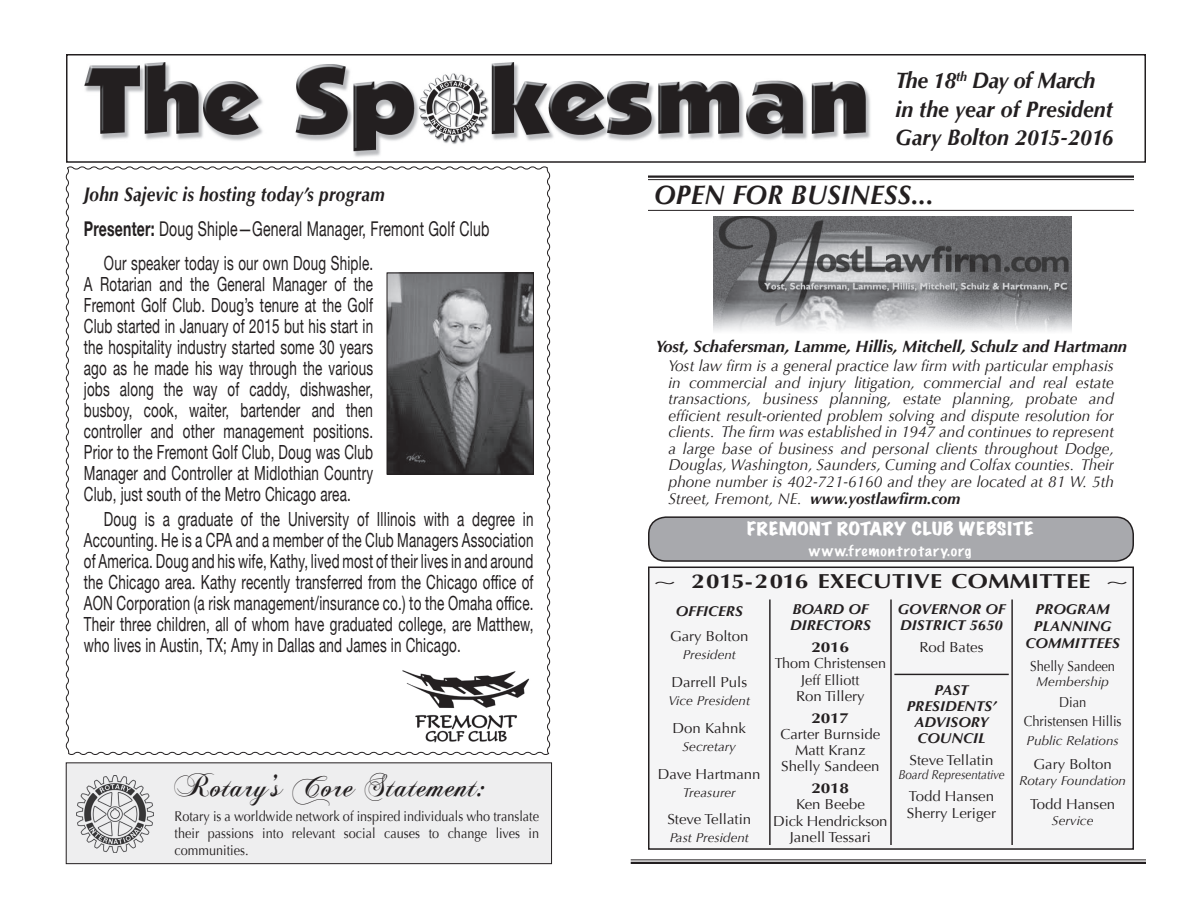
<style>
.page{position:relative;width:1188px;height:918px;background:#fff}
.page>*{position:absolute;margin:0;border:0;box-sizing:border-box;transform-origin:0 0}
.Subhead{font:32.25px "Chopin Script";letter-spacing:.015em;color:#231f20}
.Subhead-2{font:italic 700 27px "Optima";letter-spacing:.015em;color:#231f20;scale:.95 1}
.Subhead-3{font:italic 700 22.5px/28.5px "Optima";color:#231f20;scale:.95 1}
.Subhead-4{font:20.4px "Helvetica Neue";letter-spacing:.015em;color:#231f20;scale:.69 1}
.t1{font:700 20.1px "Optima";letter-spacing:.005em;color:#231f20;scale:1.2 1}
.Subhead-5{font:italic 700 19.8px "Optima";letter-spacing:.015em;color:#231f20;scale:.86 1}
.Subhead-6{font:19.5px/21px "Helvetica Neue";letter-spacing:.015em;color:#231f20;text-align:justify;scale:.69 1}
.Body_Copy{font:italic 700 16.5px "Optima";color:#231f20}
.Subhead-7{font:expanded 16.5px "Marker Felt";letter-spacing:.04em;color:#fff;scale:1.15 1}
.Body_Copy-2{font:italic 15.75px/16.6px "Optima";color:#231f20;text-align:justify}
.Subhead-8{font:14.4px/16.2px "Optima";color:#231f20;text-align:center;scale:1.04 1}
.Subhead-9{font:italic 700 14.4px/15.9px "Optima";color:#231f20;scale:1.04 1}
.Subhead-10{font:14.4px/16.2px "Optima";color:#231f20;text-align:center}
.Subhead-11{font:14.4px/18.8px "Optima";color:#231f20;text-align:center;scale:.9 1}
.t2{font:700 14.4px "Optima";letter-spacing:-.015em;color:#231f20;scale:1.2 1}
.Subhead-12{font:14.1px/17px "Optima";color:#231f20;text-align:justify;scale:.9 1}
.Subhead-13{font:100 13.5px "Marker Felt";letter-spacing:.07em;color:#fff;scale:1.15 1}
.t3{font:italic 12.9px "Optima";color:#231f20;scale:1.04 1}
.t4{font:italic 12.9px "Optima";color:#231f20;scale:.9 1}
.s1{font-weight:700}
.s2{font-weight:400}
</style>
<div class="page">
<svg style="left:65px;top:166px;width:486px;height:589px"></svg>
<img style="left:389px;top:275px;width:143px;height:198px">
<div style="left:387px;top:273px;width:147px;height:202px;border:1px solid #231f20"></div>
<img style="left:84px;top:62px;width:786px;height:95px">
<div style="left:66px;top:54px;width:1080px;height:109px;border:2px solid #231f20"></div>
<div style="left:649px;top:567px;width:484px;height:282px;background:#f5f5f6"></div>
<div style="left:648px;top:567px;width:486px;height:283px;border:2px solid #231f20"></div>
<hr style="left:894px;top:674px;width:115px;height:1px;background:#231f20">
<hr style="left:769px;top:599px;width:2px;height:246px;background:#231f20">
<hr style="left:890px;top:599px;width:2px;height:246px;background:#231f20">
<hr style="left:1011px;top:599px;width:2px;height:246px;background:#231f20">
<hr style="left:631px;top:859px;width:515px;height:1px;background:#231f20">
<hr style="left:631px;top:862px;width:515px;height:2px;background:#231f20">
<div style="left:649px;top:517px;width:484px;height:44px;background:#a8a9ad;border-radius:17px"></div>
<div style="left:648px;top:516px;width:486px;height:46px;border:2px solid #231f20;border-radius:17px"></div>
<div style="left:66px;top:763px;width:486px;height:101px;background:#eeeeef"></div>
<div style="left:66px;top:763px;width:486px;height:101px;border:1px solid #231f20"></div>
<img style="left:76px;top:775px;width:78px;height:78px">
<img style="left:713px;top:216px;width:359px;height:115px">
<hr style="left:648px;top:176px;width:486px;height:2px;background:#231f20">
<hr style="left:648px;top:179px;width:486px;height:1px;background:#231f20">
<hr style="left:648px;top:210px;width:486px;height:1px;background:#231f20">
<img style="left:401px;top:657px;width:131px;height:89px">
<p class="Subhead-5" style="left:84px;top:183px;width:351px">John Sajevic is hosting today’s program</p>
<p class="Subhead-4" style="left:84px;top:214px;width:589px"><span class="s1">Presenter:</span> Doug Shiple—General Manager, Fremont Golf Club</p>
<p class="Subhead-6" style="left:84px;top:254px;width:421px;text-indent:20px">Our speaker today is our own Doug Shiple.<br>A Rotarian and the General Manager of the Fremont Golf Club. Doug’s tenure at the Golf Club started in January of 2015 but his start in the hospitality industry started some 30 years ago as he made his way through the various jobs along the way of caddy, dishwasher, busboy, cook, waiter, bartender and then controller and other management positions.<br>Prior to the Fremont Golf Club, Doug was Club Manager and Controller at Midlothian Country Club, just south of the Metro Chicago area.</p>
<p class="Subhead-6" style="left:84px;top:510px;width:653px;text-indent:20px">Doug is a graduate of the University of Illinois with a degree in Accounting. He is a CPA and a member of the Club Managers Association of America. Doug and his wife, Kathy, lived most of their lives in and around the Chicago area. Kathy recently transferred from the Chicago office of AON Corporation (a risk management/insurance co.) to the Omaha office.<br>Their three children, all of whom have graduated college, are Matthew, who lives in Austin, TX; Amy in Dallas and James in Chicago.</p>
<p class="Subhead" style="left:175px;top:766px;width:313px">Rotary’s Core Statement:</p>
<p class="Subhead-12" style="left:175px;top:808px;width:407px">Rotary is a worldwide network of inspired individuals who translate their passions into relevant social causes to change lives in communities.</p>
<p class="Subhead-3" style="left:895px;top:67px;width:231px">The 18<sup>th</sup> Day of March in the year of President<br>Gary Bolton 2015-2016</p>
<p class="Subhead-2" style="left:654px;top:179px;width:296px">OPEN FOR BUSINESS...</p>
<p class="Body_Copy" style="left:655px;top:336px;width:473px">Yost, Schafersman, Lamme, Hillis, Mitchell, Schulz and Hartmann</p>
<p class="Body_Copy-2" style="left:668px;top:358px;width:447px">Yost law firm is a general practice law firm with particular emphasis in commercial and injury litigation, commercial and real estate transactions, business planning, estate planning, probate and efficient result-oriented problem solving and dispute resolution for clients. The firm was established in 1947 and continues to represent a large base of business and personal clients throughout Dodge, Douglas, Washington, Saunders, Cuming and Colfax counties. Their phone number is 402-721-6160 and they are located at 81 W. 5th Street, Fremont, NE. <span class="s1">www.yostlawfirm.com</span></p>
<p class="Subhead-7" style="left:747px;top:516px;width:251px">FREMONT ROTARY CLUB WEBSITE</p>
<p class="Subhead-13" style="left:809px;top:540px;width:143px">www.fremontrotary.org</p>
<p class="t1" style="left:652px;top:570px;width:400px"><span class="s2">~</span> 2015-2016 EXECUTIVE COMMITTEE <span class="s2">~</span></p>
<p class="Subhead-9" style="left:676px;top:604px;width:66px">OFFICERS</p>
<p class="Subhead-8" style="left:670px;top:628px;width:77px">Gary Bolton</p>
<p class="t3" style="left:683px;top:648px;width:53px">President</p>
<p class="Subhead-8" style="left:671px;top:674px;width:74px">Darrell Puls</p>
<p class="t3" style="left:669px;top:693px;width:80px">Vice President</p>
<p class="Subhead-8" style="left:673px;top:720px;width:72px">Don Kahnk</p>
<p class="t3" style="left:683px;top:739px;width:53px">Secretary</p>
<p class="Subhead-8" style="left:658px;top:766px;width:100px">Dave Hartmann</p>
<p class="t3" style="left:683px;top:785px;width:52px">Treasurer</p>
<p class="Subhead-8" style="left:667px;top:812px;width:82px">Steve Tellatin</p>
<p class="t3" style="left:670px;top:830px;width:78px">Past President</p>
<p class="Subhead-9" style="left:790px;top:601px;width:79px">BOARD OF<br>DIRECTORS</p>
<p class="t2" style="left:812px;top:639px;width:33px">2016</p>
<p class="Subhead-10" style="left:775px;top:656px;width:113px">Thom Christensen<br>Jeff Elliott<br>Ron Tillery</p>
<p class="t2" style="left:812px;top:709px;width:33px">2017</p>
<p class="Subhead-8" style="left:780px;top:726px;width:98px">Carter Burnside<br>Matt Kranz<br>Shelly Sandeen</p>
<p class="t2" style="left:812px;top:780px;width:33px">2018</p>
<p class="Subhead-8" style="left:773px;top:797px;width:111px">Ken Beebe<br>Dick Hendrickson<br>Janell Tessari</p>
<p class="Subhead-9" style="left:898px;top:601px;width:105px">GOVERNOR OF<br>DISTRICT 5650</p>
<p class="Subhead-8" style="left:919px;top:640px;width:63px">Rod Bates</p>
<p class="Subhead-9" style="left:907px;top:683px;width:88px;text-align:center">PAST<br>PRESIDENTS’<br>ADVISORY<br>COUNCIL</p>
<p class="Subhead-8" style="left:910px;top:752px;width:82px">Steve Tellatin</p>
<p class="t4" style="left:898px;top:767px;width:120px">Board Representative</p>
<p class="Subhead-8" style="left:907px;top:788px;width:87px;line-height:17.4px;text-align:left">Todd Hansen<br>Sherry Leriger</p>
<p class="Subhead-9" style="left:1026px;top:601px;width:92px;line-height:17.2px;text-align:center">PROGRAM<br>PLANNING<br>COMMITTEES</p>
<p class="Subhead-11" style="left:1030px;top:657px;width:96px">Shelly Sandeen</p>
<p class="t3" style="left:1036px;top:674px;width:71px">Membership</p>
<p class="Subhead-11" style="left:1024px;top:693px;width:110px">Dian<br>Christensen Hillis</p>
<p class="t3" style="left:1027px;top:733px;width:90px">Public Relations</p>
<p class="Subhead-8" style="left:1034px;top:756px;width:77px">Gary Bolton</p>
<p class="t3" style="left:1019px;top:773px;width:104px">Rotary Foundation</p>
<p class="Subhead-8" style="left:1030px;top:796px;width:83px">Todd Hansen</p>
<p class="t3" style="left:1052px;top:813px;width:41px">Service</p>
</div>
